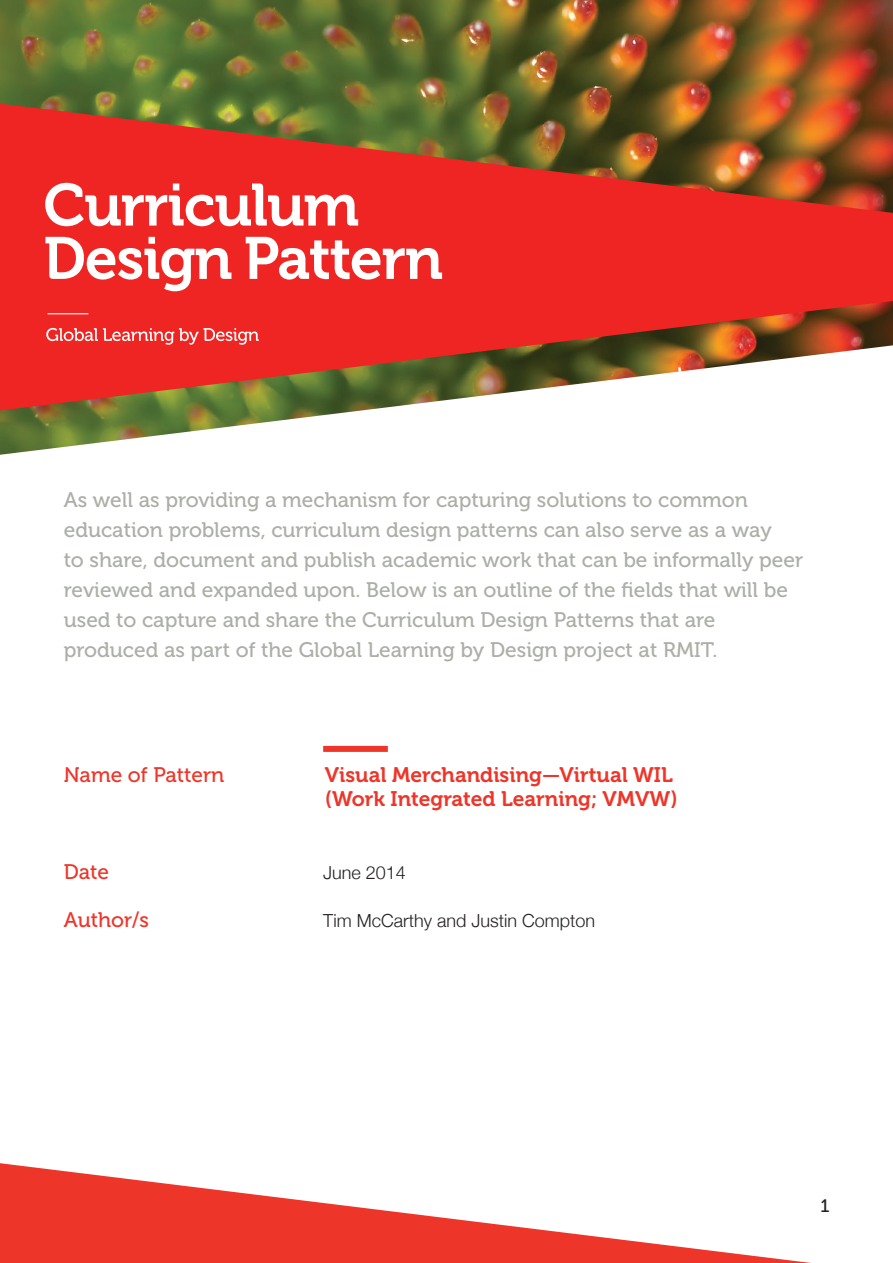
<style>
.page{position:relative;width:893px;height:1263px;background:#fff}
.page>*{position:absolute;margin:0;border:0;box-sizing:border-box;transform-origin:0 0}
.Lead{font:21px/30px "Museo 500";color:#abafa7}
.PatternName{font:21px/24px "Museo 700";color:#ee3529}
.PatternName-2{font:21px "Museo 500";color:#ee3529}
.Body{font:21px "Museo 500";color:#ee3529}
.Body-2{font:300 18px "Helvetica Neue";color:#231f20}
.t1{font:18px "Museo 500";color:#231f20}
</style>
<div class="page">
<svg style="left:0;top:1163px;width:811px;height:100px"></svg>
<img style="left:0;top:0;width:893px;height:455px">
<svg style="left:0;top:104px;width:893px;height:306px;background:#c34834"></svg>
<svg style="left:45px;top:183px;width:397px;height:108px"></svg>
<hr style="left:47px;top:313px;width:41px;height:1px;background:#fff">
<svg style="left:46px;top:328px;width:213px;height:17px;background:#f25b5a"></svg>
<div style="left:323px;top:746px;width:65px;height:6px;background:#ee3529"></div>
<p class="Lead" style="left:64px;top:485px;width:741px">As well as providing a mechanism for capturing solutions to common education problems, curriculum design patterns can also serve as a way<br>to share, document and publish academic work that can be informally peer reviewed and expanded upon. Below is an outline of the fields that will be used to capture and share the Curriculum Design Patterns that are</p>
<p class="Lead" style="left:64px;top:635px;width:655px">produced as part of the Global Learning by Design project at RMIT.</p>
<p class="PatternName-2" style="left:64px;top:763px;width:162px">Name of Pattern</p>
<p class="PatternName" style="left:325px;top:763px;width:354px">Visual Merchandising—Virtual WIL (Work Integrated Learning; VMVW)</p>
<p class="Body" style="left:64px;top:860px;width:47px">Date</p>
<p class="Body-2" style="left:323px;top:858px;width:84px">June 2014</p>
<p class="Body" style="left:64px;top:908px;width:87px">Author/s</p>
<p class="Body-2" style="left:323px;top:906px;width:274px">Tim McCarthy and Justin Compton</p>
<p class="t1" style="left:820px;top:1195px;width:11px">1</p>
</div>
